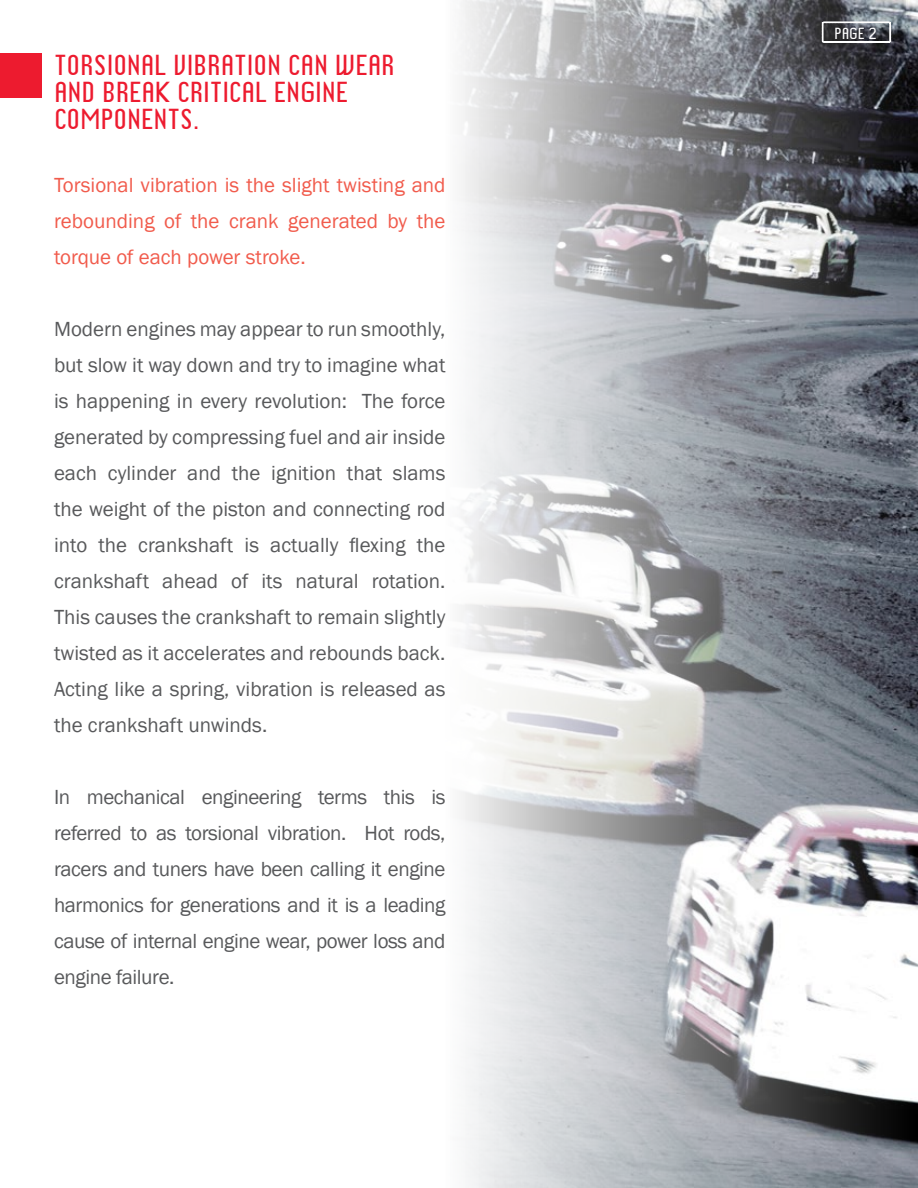
<style>
.page{position:relative;width:918px;height:1188px;background:#fff}
.page>*{position:absolute;margin:0;border:0;box-sizing:border-box;transform-origin:0 0}
.t1{font:27px/27px "Chica Mono";color:#ed1b2f}
.t2{font:21px/36px "Franklin Gothic";letter-spacing:-.02em;color:#58595b;text-align:justify}
.t3{font:21px/36px "Franklin Gothic";color:#f15b4c;text-align:justify}
.t4{font:15px "Chica Mono";color:#fff}
</style>
<div class="page">
<img style="left:461px;top:0;width:457px;height:1188px">
<div style="left:0;top:53px;width:41px;height:45px;background:#ed1b2f"></div>
<svg style="left:822px;top:21px;width:69px;height:22px"></svg>
<p class="t1" style="left:54px;top:51px;width:342px">TORSIONAL VIBRATION CAN WEAR<br>AND BREAK CRITICAL ENGINE<br>COMPONENTS.</p>
<p class="t3" style="left:54px;top:167px;width:393px">Torsional vibration is the slight twisting and rebounding of the crank generated by the torque of each power stroke.</p>
<p class="t2" style="left:54px;top:311px;width:393px">Modern engines may appear to run smoothly, but slow it way down and try to imagine what is happening in every revolution: The force generated by compressing fuel and air inside each cylinder and the ignition that slams the weight of the piston and connecting rod into the crankshaft is actually flexing the crankshaft ahead of its natural rotation.<br>This causes the crankshaft to remain slightly twisted as it accelerates and rebounds back.<br>Acting like a spring, vibration is released as the crankshaft unwinds.</p>
<p class="t2" style="left:54px;top:779px;width:393px">In mechanical engineering terms this is referred to as torsional vibration. Hot rods, racers and tuners have been calling it engine harmonics for generations and it is a leading cause of internal engine wear, power loss and engine failure.</p>
<p class="t4" style="left:835px;top:24px;width:43px">PAGE 2</p>
</div>
